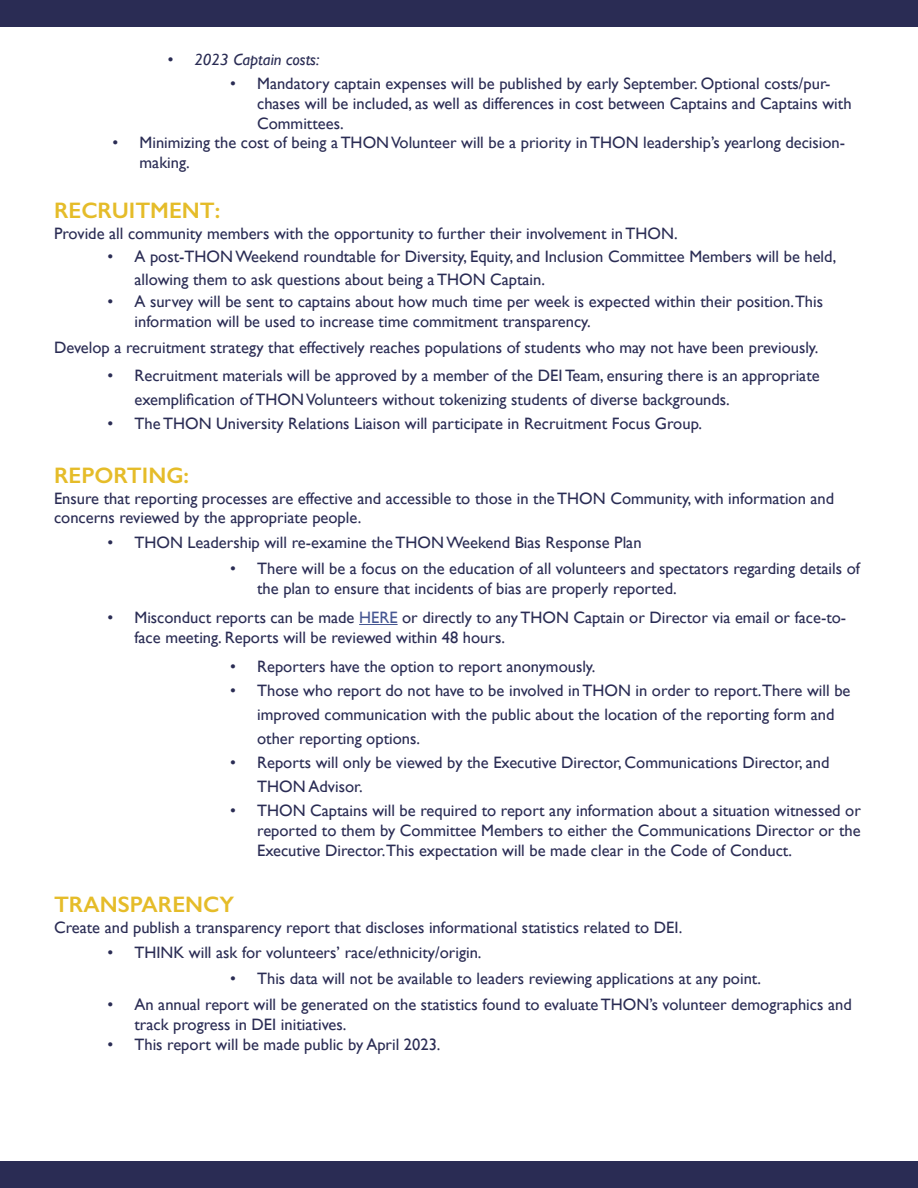
<style>
.page{position:relative;width:918px;height:1188px;background:#fff}
.page>*{position:absolute;margin:0;border:0;box-sizing:border-box;transform-origin:0 0}
.t1{font:600 22.5px "Gill Sans";color:#e5bc29}
.t2{font:16.5px/19.8px "Gill Sans";color:#2a2c54}
.t3{font:italic 16.5px "Gill Sans";color:#2a2c54}
.s1{color:#465792}
</style>
<div class="page">
<div style="left:0;top:0;width:918px;height:27px;background:#2a2c54"></div>
<div style="left:0;top:1161px;width:918px;height:27px;background:#2a2c54"></div>
<hr style="left:359px;top:624px;width:39px;height:1px;background:#465792">
<p class="t3" style="left:167px;top:50px;width:154px">• 2023 Captain costs:</p>
<p class="t2" style="left:257px;top:74px;width:596px;text-indent:-27px">• Mandatory captain expenses will be published by early September. Optional costs/pur&shy;chases will be included, as well as differences in cost between Captains and Captains with<br>Committees.</p>
<p class="t2" style="left:140px;top:133px;width:707px;text-indent:-27px">• Minimizing the cost of being a THON Volunteer will be a priority in THON leadership’s yearlong decision&shy;making.</p>
<h1 class="t1" style="left:54px;top:197px;width:168px">RECRUITMENT:</h1>
<p class="t2" style="left:54px;top:224px;width:625px">Provide all community members with the opportunity to further their involvement in THON.</p>
<p class="t2" style="left:134px;top:245px;width:703px;line-height:22.5px;text-indent:-27px">• A post-THON Weekend roundtable for Diversity, Equity, and Inclusion Committee Members will be held, allowing them to ask questions about being a THON Captain.</p>
<p class="t2" style="left:134px;top:291px;width:690px;text-indent:-27px">• A survey will be sent to captains about how much time per week is expected within their position.This information will be used to increase time commitment transparency.</p>
<p class="t2" style="left:54px;top:338px;width:766px">Develop a recruitment strategy that effectively reaches populations of students who may not have been previously.</p>
<p class="t2" style="left:134px;top:364px;width:687px;line-height:24px;text-indent:-27px">• Recruitment materials will be approved by a member of the DEI Team, ensuring there is an appropriate exemplification of THON Volunteers without tokenizing students of diverse backgrounds.</p>
<p class="t2" style="left:107px;top:414px;width:596px">• The THON University Relations Liaison will participate in Recruitment Focus Group.</p>
<h1 class="t1" style="left:54px;top:461px;width:137px">REPORTING:</h1>
<p class="t2" style="left:54px;top:488px;width:782px">Ensure that reporting processes are effective and accessible to those in the THON Community, with information and concerns reviewed by the appropriate people.</p>
<p class="t2" style="left:107px;top:533px;width:536px">• THON Leadership will re-examine the THON Weekend Bias Response Plan</p>
<p class="t2" style="left:257px;top:558px;width:604px;text-indent:-27px">• There will be a focus on the education of all volunteers and spectators regarding details of the plan to ensure that incidents of bias are properly reported.</p>
<p class="t2" style="left:134px;top:608px;width:713px;text-indent:-27px">• Misconduct reports can be made <span class="s1">HERE</span> or directly to any THON Captain or Director via email or face-to&shy;face meeting. Reports will be reviewed within 48 hours.</p>
<p class="t2" style="left:230px;top:657px;width:367px">• Reporters have the option to report anonymously.</p>
<p class="t2" style="left:257px;top:679px;width:595px;line-height:24px;text-indent:-27px">• Those who report do not have to be involved in THON in order to report.There will be improved communication with the public about the location of the reporting form and other reporting options.</p>
<p class="t2" style="left:257px;top:751px;width:574px;line-height:24px;text-indent:-27px">• Reports will only be viewed by the Executive Director, Communications Director, and<br>THON Advisor.</p>
<p class="t2" style="left:257px;top:801px;width:605px;text-align:justify;text-indent:-27px">• THON Captains will be required to report any information about a situation witnessed or reported to them by Committee Members to either the Communications Director or the Executive Director.This expectation will be made clear in the Code of Conduct.</p>
<h1 class="t1" style="left:54px;top:890px;width:182px">TRANSPARENCY</h1>
<p class="t2" style="left:54px;top:917px;width:630px">Create and publish a transparency report that discloses informational statistics related to DEI.</p>
<p class="t2" style="left:107px;top:943px;width:376px">• THINK will ask for volunteers’ race/ethnicity/origin.</p>
<p class="t2" style="left:230px;top:969px;width:532px">• This data will not be available to leaders reviewing applications at any point.</p>
<p class="t2" style="left:134px;top:995px;width:719px;text-indent:-27px">• An annual report will be generated on the statistics found to evaluate THON’s volunteer demographics and track progress in DEI initiatives.</p>
<p class="t2" style="left:107px;top:1034px;width:335px">• This report will be made public by April 2023.</p>
</div>
